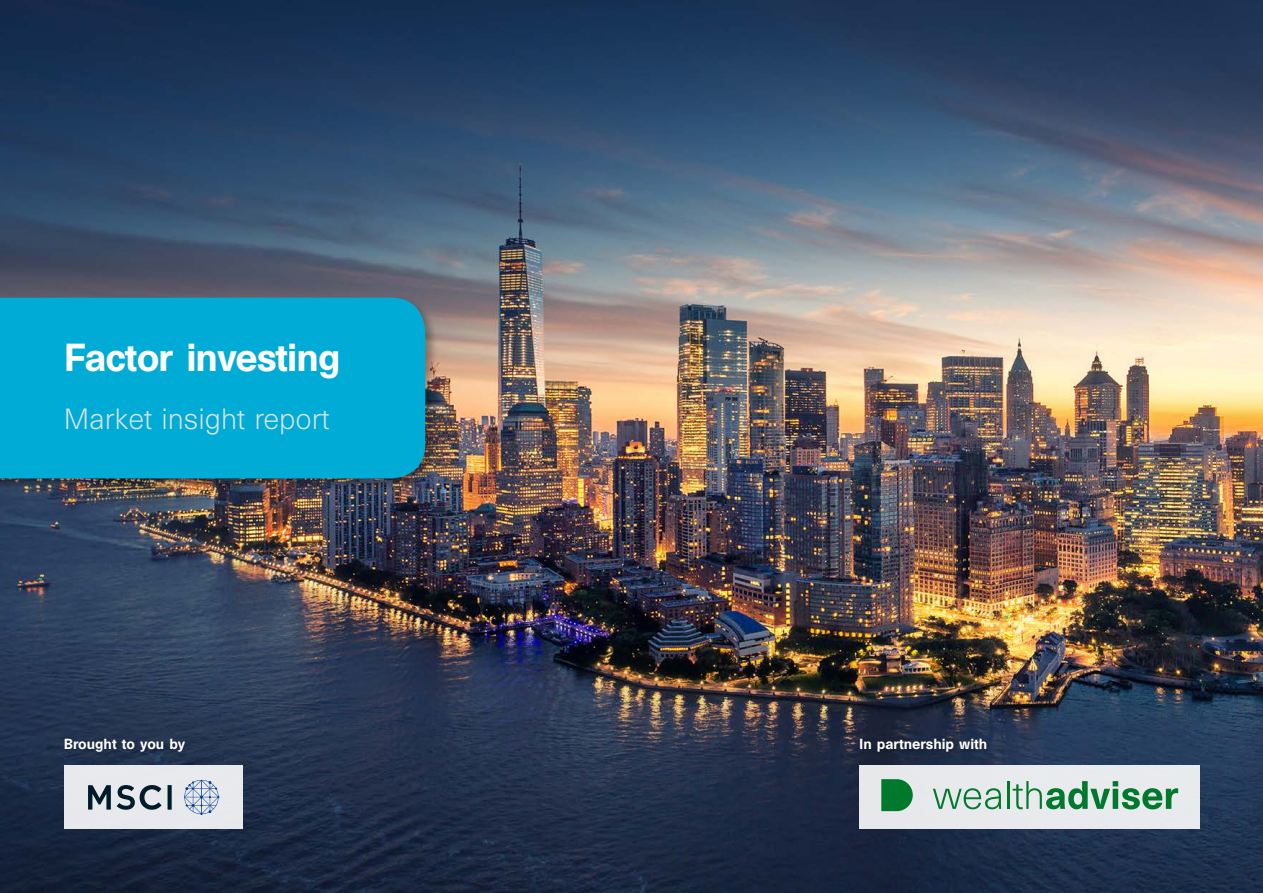
<style>
.page{position:relative;width:1263px;height:893px;background:#fff}
.page>*{position:absolute;margin:0;border:0;box-sizing:border-box;transform-origin:0 0}
.t1{font:500 36px "Unica SB";letter-spacing:-.025em;color:#fff}
.t2{font:300 27px "Unica SB";color:#dbe3db}
.t3{font:500 13.5px "Unica SB";color:#fff}
</style>
<div class="page">
<img style="left:0;top:0;width:1263px;height:893px">
<div style="left:859px;top:765px;width:340px;height:64px;background:#e8e9ed"></div>
<svg style="left:933px;top:788px;width:68px;height:21px"></svg>
<hr style="left:1007px;top:781px;width:2px;height:28px;background:#00792c">
<svg style="left:1013px;top:781px;width:165px;height:28px"></svg>
<svg style="left:881px;top:779px;width:32px;height:32px"></svg>
<div style="left:64px;top:765px;width:179px;height:64px;background:#e7e9ec"></div>
<div style="left:63px;top:736px;width:126px;height:20px;background:#000;opacity:.3"></div>
<div style="left:858px;top:735px;width:134px;height:21px;background:#000;opacity:.3"></div>
<div style="left:0;top:296px;width:438px;height:196px;background:#000;opacity:.3"></div>
<div style="left:0;top:298px;width:425px;height:180px;background:#00acd6"></div>
<svg style="left:88px;top:785px;width:23px;height:25px"></svg>
<svg style="left:168px;top:785px;width:4px;height:25px"></svg>
<svg style="left:117px;top:785px;width:45px;height:25px"></svg>
<svg style="left:184px;top:780px;width:35px;height:35px"></svg>
<h1 class="t1" style="left:64px;top:335px;width:278px">Factor investing</h1>
<h2 class="t2" style="left:64px;top:403px;width:267px">Market insight report</h2>
<p class="t3" style="left:64px;top:735px;width:123px">Brought to you by</p>
<p class="t3" style="left:859px;top:735px;width:130px">In partnership with</p>
</div>
